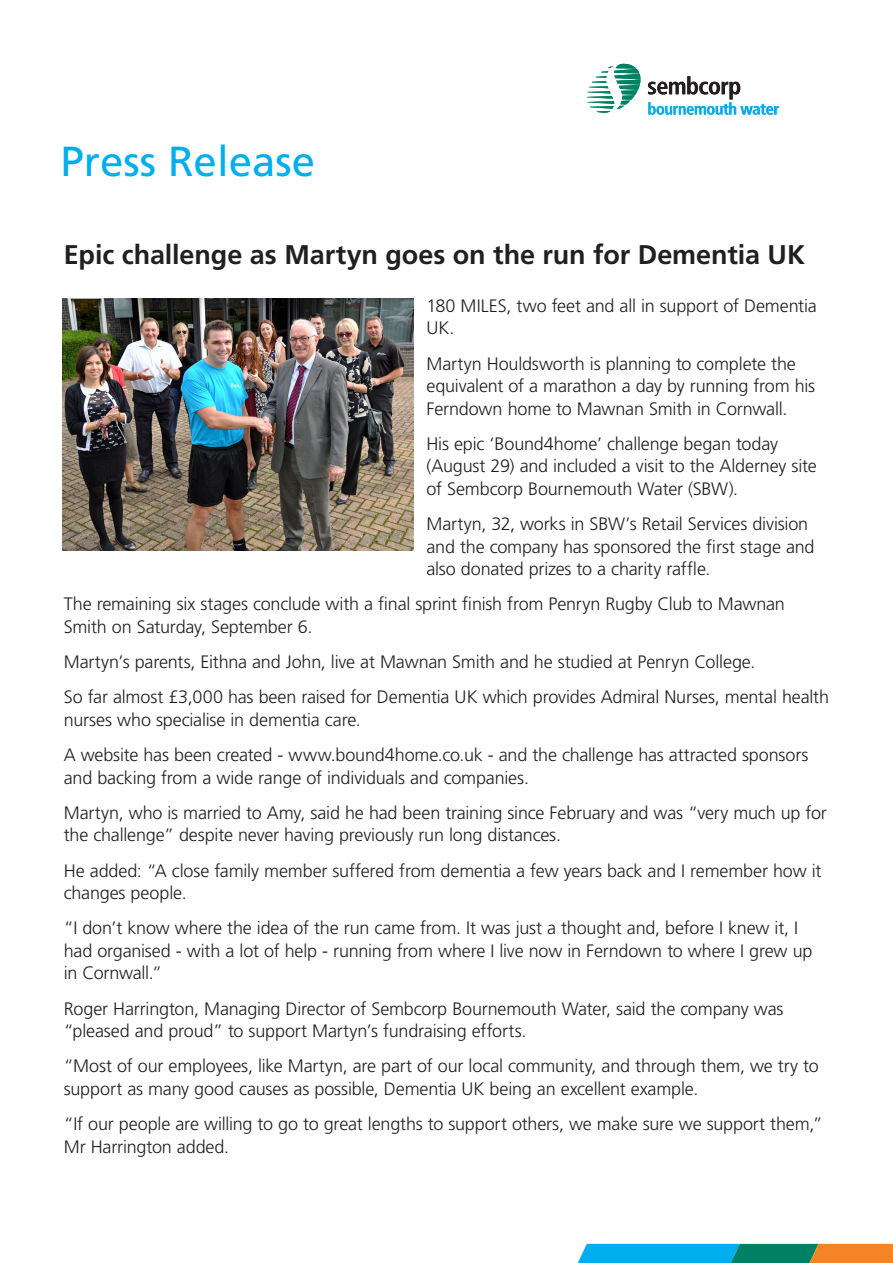
<style>
.page{position:relative;width:893px;height:1263px;background:#fff}
.page>*{position:absolute;margin:0;border:0;box-sizing:border-box;transform-origin:0 0}
.t1{font:42px "Frutiger";color:#00aeef}
.t2{font:700 27px "Frutiger";letter-spacing:-.005em;color:#231f20}
.t3{font:300 18px/22.5px "Frutiger";letter-spacing:-.01em;color:#231f20}
</style>
<div class="page">
<svg style="left:578px;top:1244px;width:315px;height:19px;background:#41999a"></svg>
<svg style="left:587px;top:64px;width:54px;height:49px"></svg>
<svg style="left:648px;top:76px;width:131px;height:39px"></svg>
<img style="left:63px;top:298px;width:351px;height:252px">
<p class="t1" style="left:61px;top:136px;width:256px">Press Release</p>
<p class="t2" style="left:64px;top:238px;width:743px">Epic challenge as Martyn goes on the run for Dementia UK</p>
<p class="t3" style="left:426px;top:294px;width:392px">180 MILES, two feet and all in support of Dementia<br>UK.</p>
<p class="t3" style="left:426px;top:352px;width:390px">Martyn Houldsworth is planning to complete the equivalent of a marathon a day by running from his<br>Ferndown home to Mawnan Smith in Cornwall.</p>
<p class="t3" style="left:426px;top:432px;width:392px">His epic ‘Bound4home’ challenge began today (August 29) and included a visit to the Alderney site of Sembcorp Bournemouth Water (SBW).</p>
<p class="t3" style="left:426px;top:512px;width:390px">Martyn, 32, works in SBW’s Retail Services division and the company has sponsored the first stage and also donated prizes to a charity raffle.</p>
<p class="t3" style="left:64px;top:593px;width:723px">The remaining six stages conclude with a final sprint finish from Penryn Rugby Club to Mawnan<br>Smith on Saturday, September 6.</p>
<p class="t3" style="left:64px;top:650px;width:693px">Martyn’s parents, Eithna and John, live at Mawnan Smith and he studied at Penryn College.</p>
<p class="t3" style="left:64px;top:686px;width:767px">So far almost £3,000 has been raised for Dementia UK which provides Admiral Nurses, mental health nurses who specialise in dementia care.</p>
<p class="t3" style="left:64px;top:744px;width:746px">A website has been created - www.bound4home.co.uk - and the challenge has attracted sponsors and backing from a wide range of individuals and companies.</p>
<p class="t3" style="left:64px;top:801px;width:765px">Martyn, who is married to Amy, said he had been training since February and was “very much up for the challenge” despite never having previously run long distances.</p>
<p class="t3" style="left:64px;top:859px;width:759px">He added: “A close family member suffered from dementia a few years back and I remember how it changes people.</p>
<p class="t3" style="left:64px;top:917px;width:750px">“I don’t know where the idea of the run came from. It was just a thought and, before I knew it, I had organised - with a lot of help - running from where I live now in Ferndown to where I grew up in Cornwall.”</p>
<p class="t3" style="left:64px;top:997px;width:721px">Roger Harrington, Managing Director of Sembcorp Bournemouth Water, said the company was “pleased and proud” to support Martyn’s fundraising efforts.</p>
<p class="t3" style="left:64px;top:1055px;width:756px">“Most of our employees, like Martyn, are part of our local community, and through them, we try to support as many good causes as possible, Dementia UK being an excellent example.</p>
<p class="t3" style="left:64px;top:1113px;width:761px">“If our people are willing to go to great lengths to support others, we make sure we support them,”<br>Mr Harrington added.</p>
</div>
